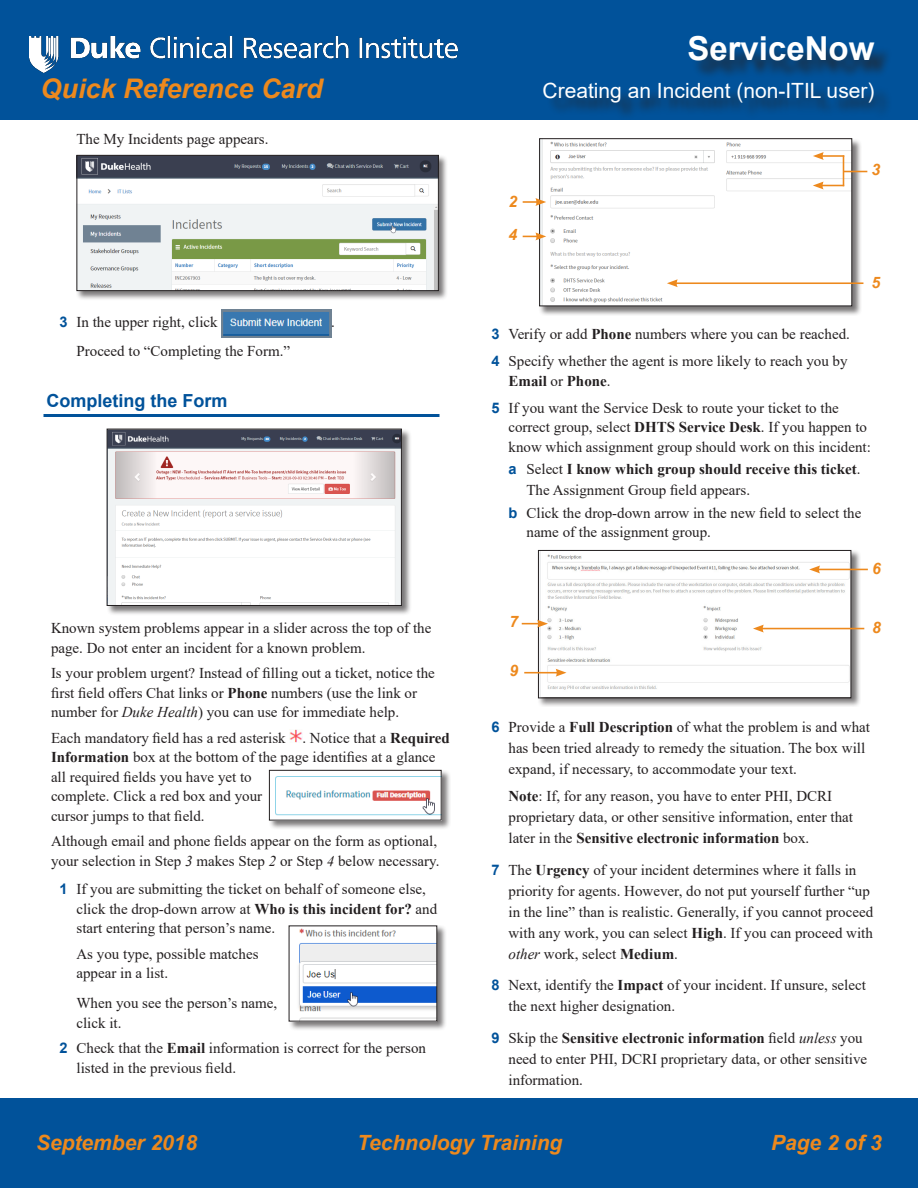
<style>
.page{position:relative;width:918px;height:1188px;background:#fff}
.page>*{position:absolute;margin:0;border:0;box-sizing:border-box;transform-origin:0 0}
.Software_Name{font:700 33px "Arial";color:#fff}
.t1{font:italic 700 27px "Arial";color:#ed891d}
.t2{font:italic 700 21px "Arial";color:#ed891d}
.Software_Name_Subhea{font:21px "Arial";color:#fff}
.Topic_Heading{font:700 18px "Arial";color:#01529a}
.Overview_Body{font:italic 700 15.75px "Arial";color:#ed891d}
.Body_Text{font:15px/19.5px "Times New Roman";color:#231f20}
.Feedback{font:15px/19.5px "Times New Roman";color:#231f20}
.t3{font:700 15px "Times New Roman";color:#231f20}
.Feedback_Indent{font:15px "Times New Roman";color:#231f20}
.s1{font-family:"Arial";font-weight:700;font-size:14.7px;color:#01529a}
.s2{font-weight:700}
.s3{font-style:italic}
.s4{font-family:"Arial";font-size:14.7px;color:#01529a}
.s5{font-weight:400}
</style>
<div class="page">
<div style="left:0;top:1098px;width:918px;height:90px;background:#01529a"></div>
<div style="left:0;top:0;width:918px;height:120px;background:#01529a"></div>
<img style="left:29px;top:37px;width:428px;height:36px">
<hr style="left:44px;top:414px;width:396px;height:3px;background:#01529a">
<div style="left:76px;top:154px;width:373px;height:147px;background:#231f20;opacity:.6"></div>
<img style="left:78px;top:157px;width:359px;height:132px">
<div style="left:76px;top:155px;width:363px;height:136px;border:1px solid #231f20"></div>
<img style="left:221px;top:310px;width:110px;height:28px">
<div style="left:106px;top:428px;width:305px;height:188px;background:#231f20;opacity:.6"></div>
<img style="left:109px;top:431px;width:291px;height:173px">
<div style="left:107px;top:429px;width:295px;height:177px;border:1px solid #231f20"></div>
<svg style="left:290px;top:730px;width:12px;height:12px"></svg>
<div style="left:269px;top:769px;width:182px;height:61px;background:#231f20;opacity:.6"></div>
<img style="left:271px;top:772px;width:169px;height:46px">
<div style="left:269px;top:770px;width:173px;height:50px;border:1px solid #231f20"></div>
<div style="left:288px;top:925px;width:159px;height:106px;background:#231f20;opacity:.6"></div>
<img style="left:291px;top:928px;width:144px;height:92px">
<div style="left:539px;top:138px;width:323px;height:178px;background:#231f20;opacity:.6"></div>
<img style="left:541px;top:140px;width:309px;height:164px">
<div style="left:539px;top:138px;width:313px;height:168px;border:1px solid #231f20"></div>
<svg style="left:523px;top:198px;width:23px;height:8px"></svg>
<hr style="left:675px;top:282px;width:188px;height:2px;background:#ed891d">
<svg style="left:667px;top:279px;width:11px;height:8px"></svg>
<svg style="left:523px;top:232px;width:23px;height:8px"></svg>
<svg style="left:813px;top:152px;width:54px;height:37px"></svg>
<div style="left:537px;top:549px;width:324px;height:157px;background:#231f20;opacity:.6"></div>
<img style="left:540px;top:552px;width:309px;height:144px">
<div style="left:538px;top:550px;width:313px;height:148px;border:1px solid #231f20"></div>
<svg style="left:523px;top:620px;width:25px;height:8px"></svg>
<hr style="left:818px;top:569px;width:49px;height:1px;background:#ed891d">
<svg style="left:809px;top:566px;width:11px;height:7px"></svg>
<hr style="left:761px;top:628px;width:103px;height:1px;background:#ed891d">
<svg style="left:753px;top:625px;width:11px;height:8px"></svg>
<hr style="left:525px;top:672px;width:33px;height:1px;background:#ed891d">
<svg style="left:556px;top:669px;width:11px;height:8px"></svg>
<div style="left:691px;top:38px;width:201px;height:41px;background:#231f20;opacity:.75"></div>
<div style="left:546px;top:85px;width:346px;height:35px;background:#231f20;opacity:.75"></div>
<h2 class="t1" style="left:40px;top:70px;width:284px">Quick Reference Card</h2>
<p class="Feedback" style="left:76px;top:129px;width:194px">The My Incidents page appears.</p>
<p class="Body_Text" style="left:59px;top:312px;width:160px"><span class="s1">3</span> In the upper right, click</p>
<p class="Body_Text" style="left:331px;top:312px;width:5px">.</p>
<p class="Feedback" style="left:76px;top:340px;width:215px">Proceed to “Completing the Form.”</p>
<p class="Topic_Heading" style="left:46px;top:387px;width:183px">Completing the Form</p>
<p class="Body_Text" style="left:51px;top:618px;width:382px">Known system problems appear in a slider across the top of the page. Do not enter an incident for a known problem.</p>
<p class="Body_Text" style="left:51px;top:663px;width:385px">Is your problem urgent? Instead of filling out a ticket, notice the first field offers Chat links or <span class="s2">Phone</span> numbers (use the link or number for <span class="s3">Duke Health</span>) you can use for immediate help.</p>
<p class="Body_Text" style="left:51px;top:727px;width:400px">Each mandatory field has a red asterisk . Notice that a <span class="s2">Required Information</span> box at the bottom of the page identifies at a glance all required fields you have yet to<br>complete. Click a red box and your<br>cursor jumps to that field.</p>
<p class="Body_Text" style="left:51px;top:831px;width:390px">Although email and phone fields appear on the form as optional, your selection in Step <span class="s3">3</span> makes Step <span class="s3">2</span> or Step <span class="s3">4</span> below necessary.</p>
<p class="Body_Text" style="left:76px;top:879px;width:362px;text-indent:-17px"><span class="s1">1</span> If you are submitting the ticket on behalf of someone else, click the drop-down arrow at <span class="s2">Who is this incident for?</span> and start entering that person’s name.</p>
<p class="Feedback" style="left:76px;top:943px;width:184px">As you type, possible matches appear in a list.</p>
<p class="Feedback" style="left:76px;top:993px;width:202px">When you see the person’s name, click it.</p>
<p class="Body_Text" style="left:76px;top:1038px;width:351px;text-indent:-17px"><span class="s1">2</span> Check that the <span class="s2">Email</span> information is correct for the person listed in the previous field.</p>
<p class="Software_Name" style="left:687px;top:25px;width:189px">ServiceNow</p>
<p class="Software_Name_Subhea" style="left:543px;top:76px;width:333px">Creating an Incident (non-ITIL user)</p>
<p class="Overview_Body" style="left:508px;top:191px;width:10px">2</p>
<p class="Overview_Body" style="left:508px;top:224px;width:10px">4</p>
<p class="Overview_Body" style="left:872px;top:159px;width:10px">3</p>
<p class="Overview_Body" style="left:872px;top:272px;width:10px">5</p>
<p class="Body_Text" style="left:491px;top:324px;width:360px"><span class="s1">3</span> Verify or add <span class="s2">Phone</span> numbers where you can be reached.</p>
<p class="Body_Text" style="left:508px;top:351px;width:341px;text-indent:-17px"><span class="s1">4</span> Specify whether the agent is more likely to reach you by<br><span class="s2">Email</span> or <span class="s2">Phone</span>.</p>
<p class="Body_Text" style="left:508px;top:397px;width:364px;text-indent:-17px"><span class="s1">5</span> If you want the Service Desk to route your ticket to the correct group, select <span class="s2">DHTS Service Desk</span>. If you happen to know which assignment group should work on this incident:</p>
<p class="t3" style="left:508px;top:458px;width:354px"><span class="s4">a</span> <span class="s5">Select</span> I know which group should receive this ticket<span class="s5">.</span></p>
<p class="Feedback_Indent" style="left:526px;top:479px;width:225px">The Assignment Group field appears.</p>
<p class="Body_Text" style="left:526px;top:502px;width:336px;text-indent:-18px"><span class="s1">b</span> Click the drop-down arrow in the new field to select the name of the assignment group.</p>
<p class="Overview_Body" style="left:509px;top:611px;width:10px">7</p>
<p class="Overview_Body" style="left:509px;top:660px;width:10px">9</p>
<p class="Overview_Body" style="left:872px;top:558px;width:10px">6</p>
<p class="Overview_Body" style="left:872px;top:617px;width:10px">8</p>
<p class="Body_Text" style="left:508px;top:716px;width:363px;line-height:21px;text-indent:-17px"><span class="s1">6</span> Provide a <span class="s2">Full Description</span> of what the problem is and what has been tried already to remedy the situation. The box will expand, if necessary, to accommodate your text.</p>
<p class="Feedback" style="left:508px;top:785px;width:346px;line-height:21px"><span class="s2">Note</span>: If, for any reason, you have to enter PHI, DCRI proprietary data, or other sensitive information, enter that later in the <span class="s2">Sensitive electronic information</span> box.</p>
<p class="Body_Text" style="left:508px;top:859px;width:366px;line-height:21px;text-indent:-17px"><span class="s1">7</span> The <span class="s2">Urgency</span> of your incident determines where it falls in priority for agents. However, do not put yourself further “up in the line” than is realistic. Generally, if you cannot proceed with any work, you can select <span class="s2">High</span>. If you can proceed with <span class="s3">other</span> work, select <span class="s2">Medium</span>.</p>
<p class="Body_Text" style="left:508px;top:974px;width:359px;line-height:21px;text-indent:-17px"><span class="s1">8</span> Next, identify the <span class="s2">Impact</span> of your incident. If unsure, select the next higher designation.</p>
<p class="Body_Text" style="left:508px;top:1027px;width:360px;line-height:21px;text-indent:-17px"><span class="s1">9</span> Skip the <span class="s2">Sensitive electronic information</span> field <span class="s3">unless</span> you need to enter PHI, DCRI proprietary data, or other sensitive information.</p>
<h3 class="t2" style="left:36px;top:1129px;width:163px">September 2018</h3>
<h3 class="t2" style="left:357px;top:1129px;width:207px">Technology Training</h3>
<h3 class="t2" style="left:771px;top:1129px;width:112px">Page 2 of 3</h3>
</div>
